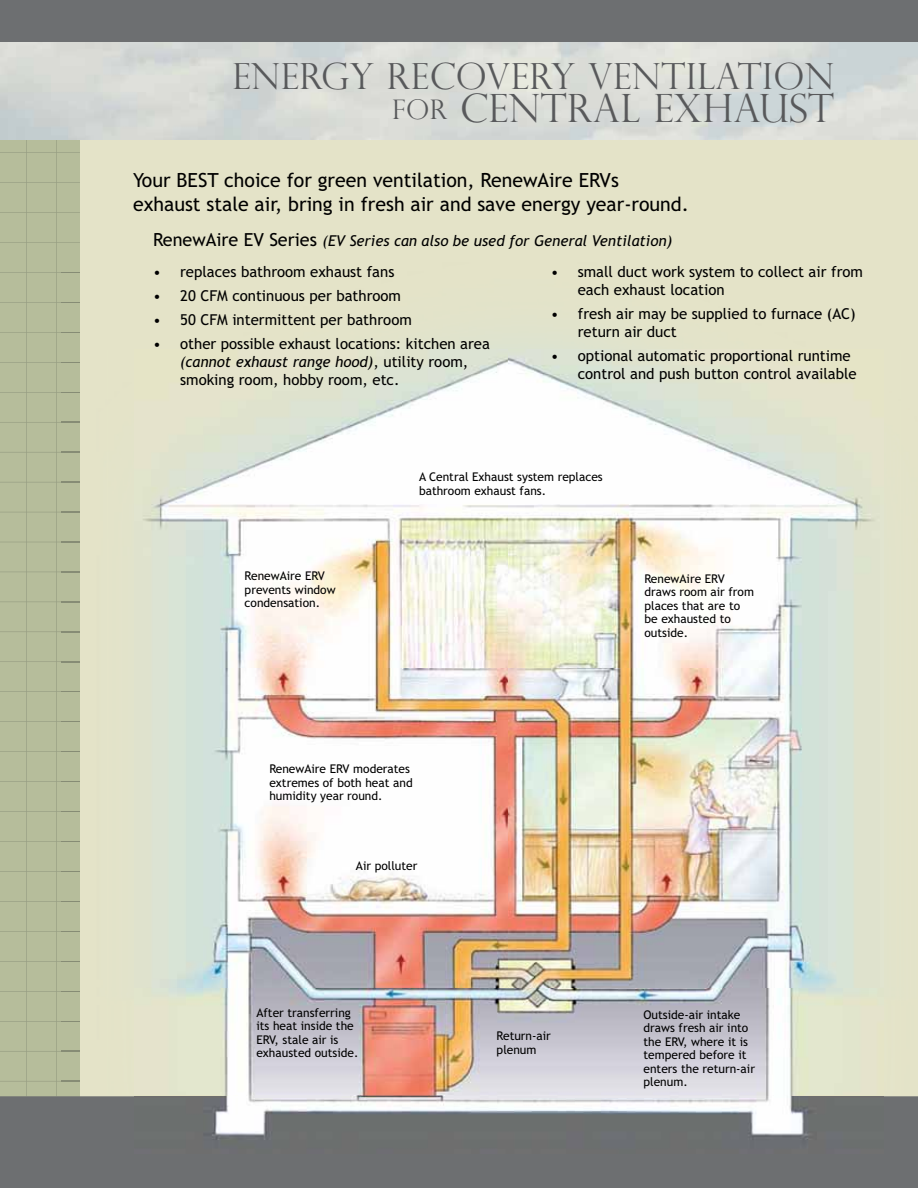
<style>
.page{position:relative;width:918px;height:1188px;background:#fff}
.page>*{position:absolute;margin:0;border:0;box-sizing:border-box;transform-origin:0 0}
.t1{font:300 39px "Perpetua Titling";letter-spacing:.01em;color:#58595b}
.t2{font:300 36px "Perpetua Titling";letter-spacing:.01em;color:#58595b}
.t3{font:19.5px/24px "Trebuchet MS";color:#000}
.t4{font:15px/18px "Trebuchet MS";color:#000}
.t5{font:italic 15px "Trebuchet MS";color:#000}
.t6{font:12px/13.5px "Trebuchet MS";color:#000}
.s1{font-size:27px}
.s2{font-style:normal;font-size:18px}
.s3{font-style:italic}
</style>
<div class="page">
<div style="left:0;top:132px;width:918px;height:972px;background:#e4e3c8"></div>
<div style="left:0;top:1096px;width:918px;height:92px;background:#6d6f71"></div>
<img style="left:0;top:42px;width:918px;height:97px">
<div style="left:0;top:0;width:918px;height:42px;background:#6d6f71"></div>
<div style="left:0;top:139px;width:80px;height:957px;background:#b6bd9b"></div>
<img style="left:135px;top:349px;width:748px;height:804px">
<h2 class="t2" style="left:232px;top:56px;width:603px">ENERGY RECOVERY VENTILATION</h2>
<h1 class="t1" style="left:392px;top:86px;width:444px"><span class="s1">FOR</span> CENTRAL EXHAUST</h1>
<h3 class="t3" style="left:133px;top:170px;width:557px">Your BEST choice for green ventilation, RenewAire ERVs exhaust stale air, bring in fresh air and save energy year-round.</h3>
<p class="t5" style="left:153px;top:235px;width:521px"><span class="s2">RenewAire EV Series</span> (EV Series can also be used for General Ventilation)</p>
<p class="t4" style="left:153px;top:264px;width:243px">• replaces bathroom exhaust fans</p>
<p class="t4" style="left:153px;top:288px;width:249px">• 20 CFM continuous per bathroom</p>
<p class="t4" style="left:153px;top:312px;width:260px">• 50 CFM intermittent per bathroom</p>
<p class="t4" style="left:180px;top:336px;width:311px;text-indent:-27px">• other possible exhaust locations: kitchen area <span class="s3">(cannot exhaust range hood)</span>, utility room, smoking room, hobby room, etc.</p>
<p class="t4" style="left:578px;top:264px;width:287px;text-indent:-27px">• small duct work system to collect air from each exhaust location</p>
<p class="t4" style="left:578px;top:306px;width:279px;text-indent:-27px">• fresh air may be supplied to furnace (AC) return air duct</p>
<p class="t4" style="left:578px;top:348px;width:280px;text-indent:-27px">• optional automatic proportional runtime control and push button control available</p>
<p class="t6" style="left:245px;top:570px;width:93px">RenewAire ERV prevents window condensation.</p>
<p class="t6" style="left:419px;top:471px;width:185px">A Central Exhaust system replaces bathroom exhaust fans.</p>
<p class="t6" style="left:645px;top:573px;width:111px">RenewAire ERV draws room air from places that are to be exhausted to outside.</p>
<p class="t6" style="left:269px;top:763px;width:145px">RenewAire ERV moderates extremes of both heat and humidity year round.</p>
<p class="t6" style="left:356px;top:860px;width:63px">Air polluter</p>
<p class="t6" style="left:256px;top:1007px;width:104px">After transferring its heat inside the<br>ERV, stale air is exhausted outside.</p>
<p class="t6" style="left:497px;top:1030px;width:56px">Return-air plenum</p>
<p class="t6" style="left:644px;top:1009px;width:113px">Outside-air intake draws fresh air into the ERV, where it is tempered before it enters the return-air plenum.</p>
</div>
